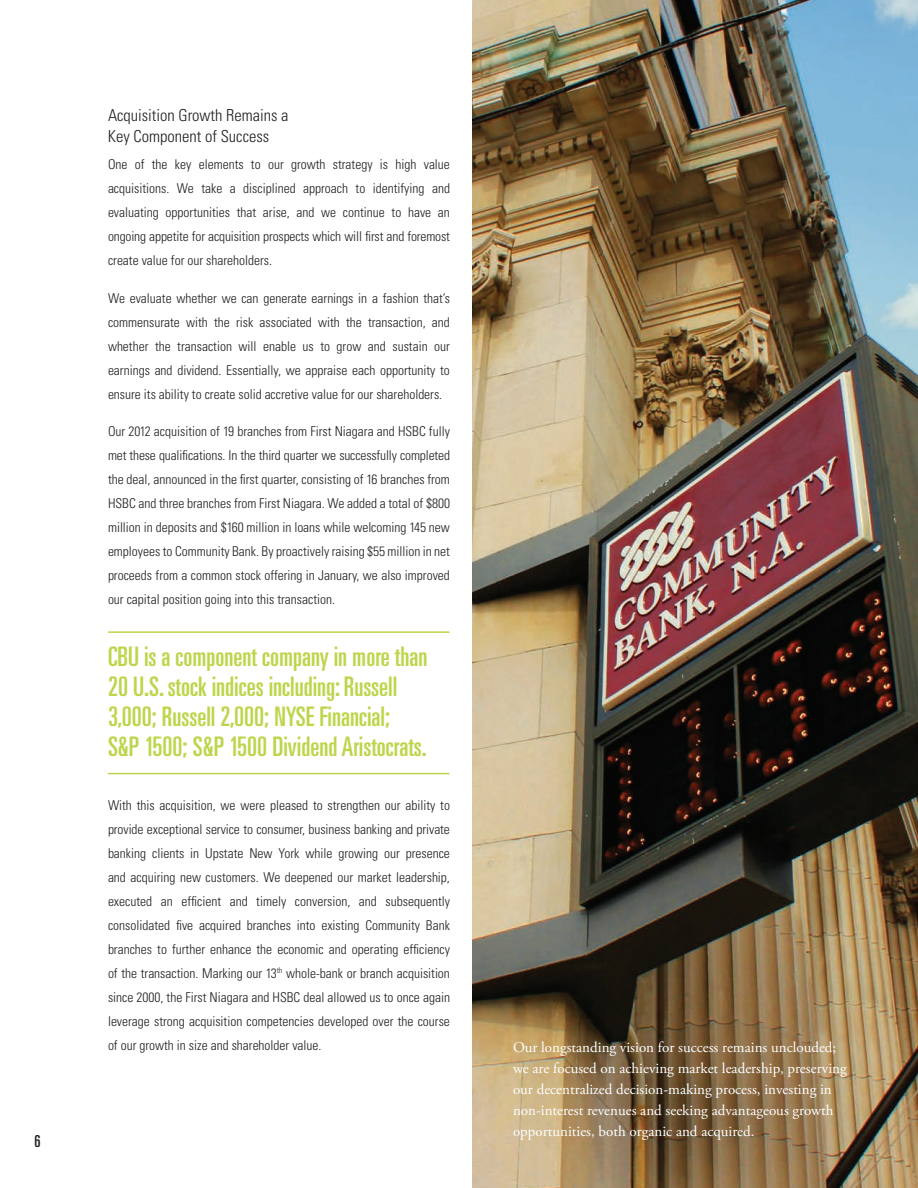
<style>
.page{position:relative;width:918px;height:1188px;background:#fff}
.page>*{position:absolute;margin:0;border:0;box-sizing:border-box;transform-origin:0 0}
.t1{font:ultra-condensed 27px/30px "Univers";color:#bcd64b}
.t2{font:300 condensed 16.5px/21px "Univers";color:#231f20}
.t3{font:ultra-condensed 16.5px "Univers";color:#231f20}
.t4{font:15px/21px "Adobe Garamond Pro";color:#fff}
.t5{font:300 condensed 13.5px/24px "Univers";color:#231f20;text-align:justify}
</style>
<div class="page">
<hr style="left:108px;top:773px;width:341px;height:1px;background:#bcd64b">
<hr style="left:108px;top:631px;width:341px;height:2px;background:#bcd64b">
<img style="left:472px;top:0;width:446px;height:1188px">
<p class="t3" style="left:34px;top:1132px;width:8px">6</p>
<p class="t2" style="left:108px;top:105px;width:182px">Acquisition Growth Remains a<br>Key Component of Success</p>
<p class="t5" style="left:108px;top:153px;width:344px">One of the key elements to our growth strategy is high value acquisitions. We take a disciplined approach to identifying and evaluating opportunities that arise, and we continue to have an ongoing appetite for acquisition prospects which will first and foremost create value for our shareholders.</p>
<p class="t5" style="left:108px;top:286px;width:344px">We evaluate whether we can generate earnings in a fashion that’s commensurate with the risk associated with the transaction, and whether the transaction will enable us to grow and sustain our earnings and dividend. Essentially, we appraise each opportunity to ensure its ability to create solid accretive value for our shareholders.</p>
<p class="t5" style="left:108px;top:420px;width:344px">Our 2012 acquisition of 19 branches from First Niagara and HSBC fully met these qualifications. In the third quarter we successfully completed the deal, announced in the first quarter, consisting of 16 branches from HSBC and three branches from First Niagara. We added a total of $800 million in deposits and $160 million in loans while welcoming 145 new employees to Community Bank. By proactively raising $55 million in net proceeds from a common stock offering in January, we also improved our capital position going into this transaction.</p>
<p class="t1" style="left:108px;top:642px;width:321px">CBU is a component company in more than 20 U.S. stock indices including: Russell 3,000; Russell 2,000; NYSE Financial; S&amp;P 1500; S&amp;P 1500 Dividend Aristocrats.</p>
<p class="t5" style="left:108px;top:793px;width:344px">With this acquisition, we were pleased to strengthen our ability to provide exceptional service to consumer, business banking and private banking clients in Upstate New York while growing our presence and acquiring new customers. We deepened our market leadership, executed an efficient and timely conversion, and subsequently consolidated five acquired branches into existing Community Bank branches to further enhance the economic and operating efficiency of the transaction. Marking our 13<sup>th</sup> whole-bank or branch acquisition since 2000, the First Niagara and HSBC deal allowed us to once again leverage strong acquisition competencies developed over the course of our growth in size and shareholder value.</p>
<p class="t4" style="left:513px;top:1037px;width:335px">Our longstanding vision for success remains unclouded; we are focused on achieving market leadership, preserving our decentralized decision-making process, investing in non-interest revenues and seeking advantageous growth opportunities, both organic and acquired.</p>
</div>
